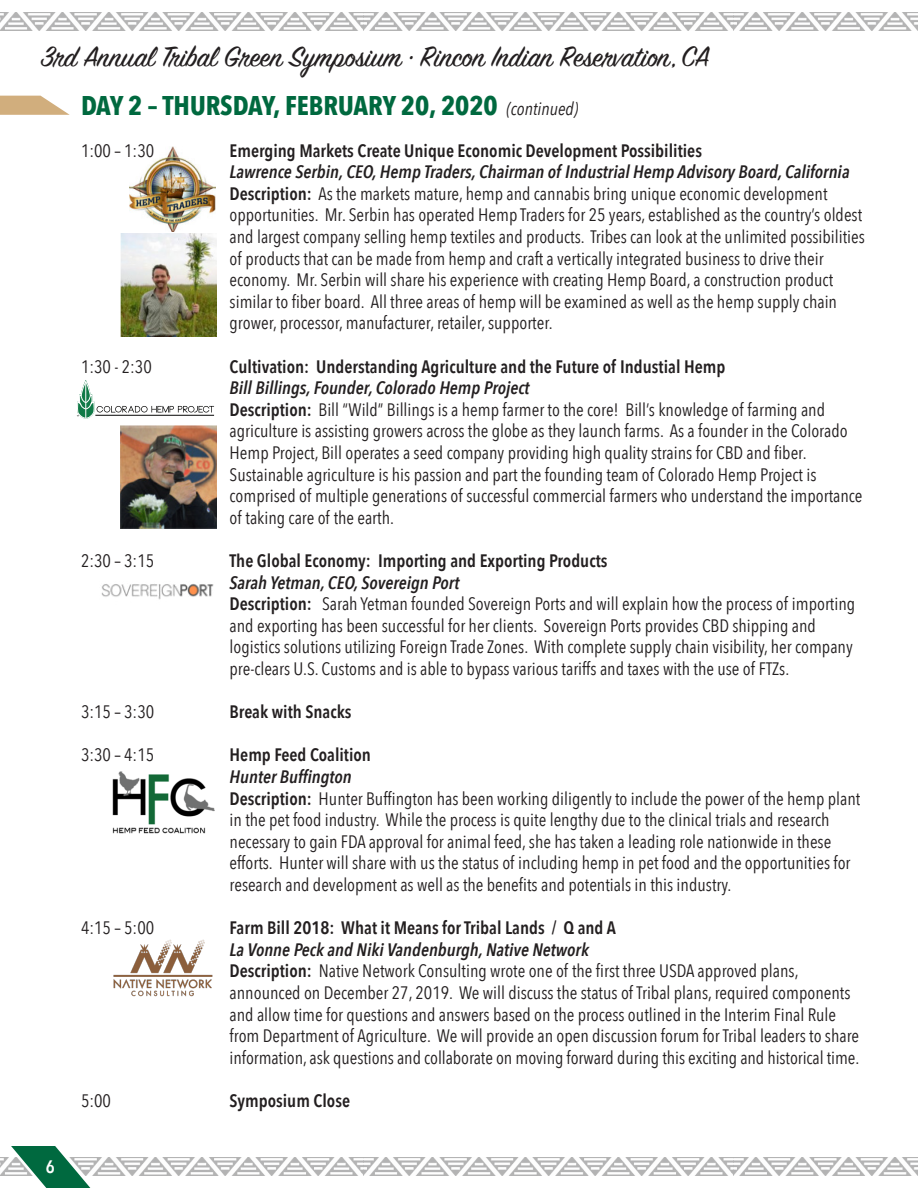
<style>
.page{position:relative;width:918px;height:1188px;background:#fff}
.page>*{position:absolute;margin:0;border:0;box-sizing:border-box;transform-origin:0 0}
.Main_Paragraphs{font:31.5px "Sign Painter House Script";color:#231f20}
.WORKSHOP_Body{font:700 27px "Avenir Next Condensed";color:#00693f}
.WORKSHOP_Body-2{font:18px/21.6px "Avenir Next Condensed";color:#231f20}
.WORKSHOP_Body-3{font:600 18px "Avenir Next Condensed";color:#231f20}
.WORKSHOP_Body-4{font:italic 600 18px "Avenir Next Condensed";color:#231f20}
.t1{font:600 18px "Avenir Next Condensed";color:#fff}
.t2{font:4.5px "Myriad Pro";color:#050504}
.s1{font-weight:400;font-style:italic;font-size:18px;color:#231f20}
.s2{font-weight:600}
</style>
<div class="page">
<img style="left:122px;top:1157px;width:796px;height:19px">
<svg style="left:0;top:1146px;width:122px;height:42px"></svg>
<img style="left:0;top:12px;width:918px;height:19px">
<img style="left:130px;top:147px;width:86px;height:84px">
<svg style="left:0;top:96px;width:70px;height:19px"></svg>
<svg style="left:77px;top:380px;width:137px;height:39px"></svg>
<img style="left:121px;top:234px;width:95px;height:102px">
<img style="left:121px;top:426px;width:95px;height:102px">
<img style="left:101px;top:584px;width:113px;height:16px">
<img style="left:113px;top:939px;width:100px;height:58px">
<img style="left:112px;top:771px;width:103px;height:63px">
<p class="Main_Paragraphs" style="left:40px;top:42px;width:670px">3rd Annual Tribal Green Symposium • Rincon Indian Reservation, CA</p>
<p class="t1" style="left:46px;top:1151px;width:10px">6</p>
<p class="WORKSHOP_Body" style="left:81px;top:89px;width:499px">DAY 2 – THURSDAY, FEBRUARY 20, 2020 <span class="s1">(continued)</span></p>
<p class="WORKSHOP_Body-2" style="left:81px;top:139px;width:75px">1:00 – 1:30</p>
<p class="WORKSHOP_Body-3" style="left:230px;top:135px;width:474px">Emerging Markets Create Unique Economic Development Possibilities</p>
<p class="WORKSHOP_Body-4" style="left:230px;top:161px;width:622px">Lawrence Serbin, CEO, Hemp Traders, Chairman of Industrial Hemp Advisory Board, California</p>
<p class="WORKSHOP_Body-2" style="left:230px;top:182px;width:637px"><span class="s2">Description:</span> As the markets mature, hemp and cannabis bring unique economic development opportunities. Mr. Serbin has operated Hemp Traders for 25 years, established as the country’s oldest and largest company selling hemp textiles and products. Tribes can look at the unlimited possibilities of products that can be made from hemp and craft a vertically integrated business to drive their economy. Mr. Serbin will share his experience with creating Hemp Board, a construction product similar to fiber board. All three areas of hemp will be examined as well as the hemp supply chain grower, processor, manufacturer, retailer, supporter.</p>
<p class="WORKSHOP_Body-2" style="left:81px;top:355px;width:72px">1:30 - 2:30</p>
<p class="WORKSHOP_Body-3" style="left:230px;top:351px;width:497px">Cultivation: Understanding Agriculture and the Future of Industial Hemp</p>
<p class="WORKSHOP_Body-4" style="left:230px;top:377px;width:302px">Bill Billings, Founder, Colorado Hemp Project</p>
<p class="WORKSHOP_Body-2" style="left:230px;top:398px;width:634px"><span class="s2">Description:</span> Bill “Wild” Billings is a hemp farmer to the core! Bill’s knowledge of farming and agriculture is assisting growers across the globe as they launch farms. As a founder in the Colorado Hemp Project, Bill operates a seed company providing high quality strains for CBD and fiber.<br>Sustainable agriculture is his passion and part the founding team of Colorado Hemp Project is comprised of multiple generations of successful commercial farmers who understand the importance of taking care of the earth.</p>
<p class="WORKSHOP_Body-2" style="left:81px;top:549px;width:75px">2:30 – 3:15</p>
<p class="WORKSHOP_Body-3" style="left:230px;top:545px;width:379px">The Global Economy: Importing and Exporting Products</p>
<p class="WORKSHOP_Body-4" style="left:230px;top:571px;width:231px">Sarah Yetman, CEO, Sovereign Port</p>
<p class="WORKSHOP_Body-2" style="left:230px;top:592px;width:627px"><span class="s2">Description:</span> Sarah Yetman founded Sovereign Ports and will explain how the process of importing and exporting has been successful for her clients. Sovereign Ports provides CBD shipping and logistics solutions utilizing Foreign Trade Zones. With complete supply chain visibility, her company pre-clears U.S. Customs and is able to bypass various tariffs and taxes with the use of FTZs.</p>
<p class="WORKSHOP_Body-2" style="left:81px;top:700px;width:75px">3:15 – 3:30</p>
<p class="WORKSHOP_Body-3" style="left:230px;top:696px;width:123px">Break with Snacks</p>
<p class="WORKSHOP_Body-2" style="left:81px;top:743px;width:75px">3:30 – 4:15</p>
<p class="WORKSHOP_Body-3" style="left:230px;top:740px;width:143px">Hemp Feed Coalition</p>
<p class="WORKSHOP_Body-4" style="left:230px;top:766px;width:124px">Hunter Buffington</p>
<p class="WORKSHOP_Body-2" style="left:230px;top:787px;width:632px"><span class="s2">Description:</span> Hunter Buffington has been working diligently to include the power of the hemp plant in the pet food industry. While the process is quite lengthy due to the clinical trials and research necessary to gain FDA approval for animal feed, she has taken a leading role nationwide in these efforts. Hunter will share with us the status of including hemp in pet food and the opportunities for research and development as well as the benefits and potentials in this industry.</p>
<p class="WORKSHOP_Body-2" style="left:81px;top:916px;width:75px">4:15 – 5:00</p>
<p class="WORKSHOP_Body-3" style="left:230px;top:912px;width:388px">Farm Bill 2018: What it Means for Tribal Lands / Q and A</p>
<p class="WORKSHOP_Body-4" style="left:230px;top:939px;width:361px">La Vonne Peck and Niki Vandenburgh, Native Network</p>
<p class="WORKSHOP_Body-2" style="left:230px;top:959px;width:631px"><span class="s2">Description:</span> Native Network Consulting wrote one of the first three USDA approved plans, announced on December 27, 2019. We will discuss the status of Tribal plans, required components and allow time for questions and answers based on the process outlined in the Interim Final Rule from Department of Agriculture. We will provide an open discussion forum for Tribal leaders to share information, ask questions and collaborate on moving forward during this exciting and historical time.</p>
<p class="WORKSHOP_Body-2" style="left:81px;top:1089px;width:32px">5:00</p>
<p class="WORKSHOP_Body-3" style="left:230px;top:1085px;width:122px">Symposium Close</p>
<p class="t2" style="left:77px;top:414px;width:3px">®</p>
</div>
